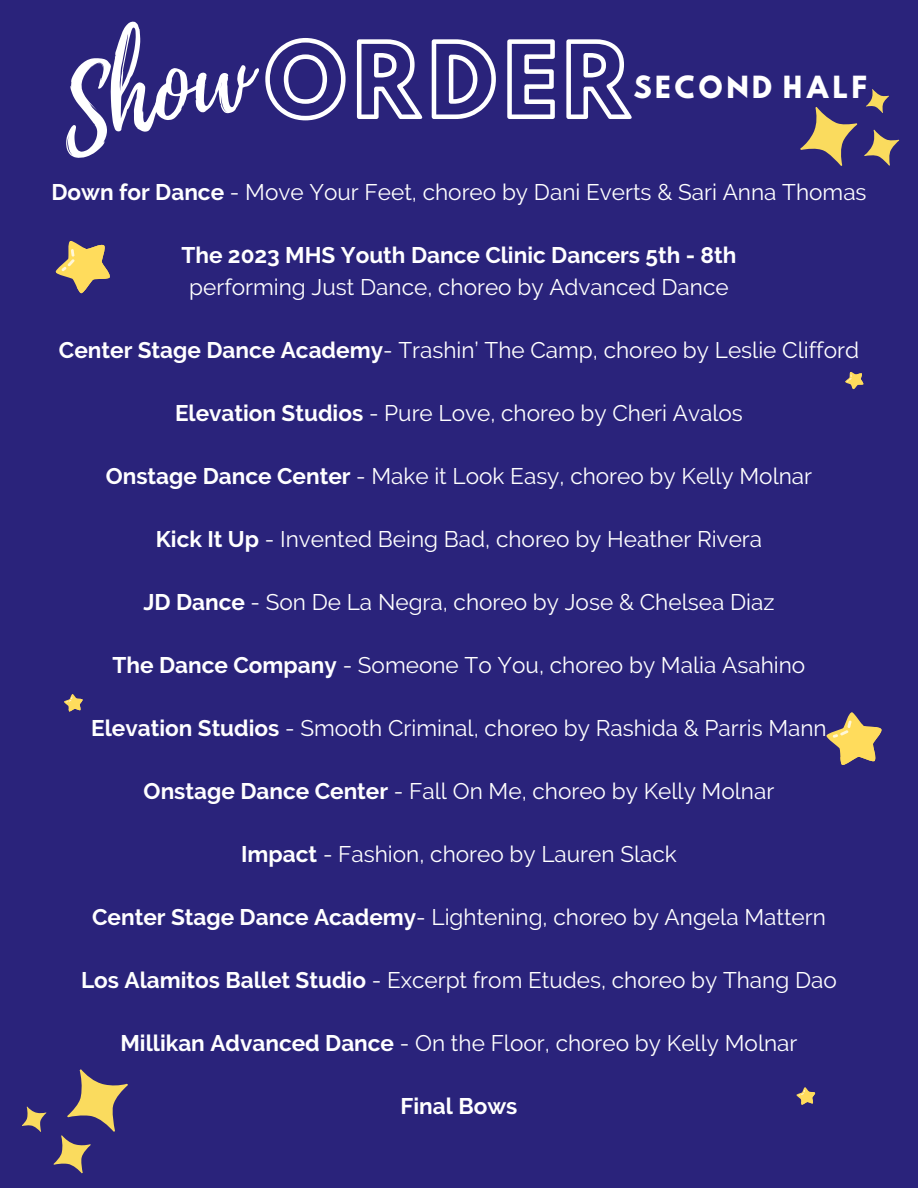
<style>
.page{position:relative;width:918px;height:1188px;background:#2a237b}
.page>*{position:absolute;margin:0;border:0;box-sizing:border-box;transform-origin:0 0}
.t1{font:103.05px "Playlist Script";color:#fff}
.t2{font:91.05px "Hussar Ekologiczne 1";letter-spacing:.06em;color:#fff}
.t3{font:27px "Hussar Bd";letter-spacing:.09em;color:#fff}
.t4{font:22.5px "Raleway";color:#fff}
.t5{font:700 22.5px "Raleway";color:#fff}
.s1{font-weight:700}
</style>
<div class="page">
<svg style="left:55px;top:241px;width:55px;height:53px"></svg>
<svg style="left:826px;top:712px;width:56px;height:53px"></svg>
<svg style="left:845px;top:372px;width:19px;height:18px"></svg>
<svg style="left:22px;top:1069px;width:106px;height:105px"></svg>
<svg style="left:800px;top:89px;width:100px;height:77px"></svg>
<svg style="left:64px;top:694px;width:19px;height:18px"></svg>
<svg style="left:796px;top:1087px;width:19px;height:18px"></svg>
<p class="t1" style="left:38px;top:49px;width:200px;rotate:-16deg">Show</p>
<p class="t2" style="left:263px;top:44px;width:371px">ORDER</p>
<p class="t3" style="left:633px;top:74px;width:237px">SECOND HALF</p>
<p class="t4" style="left:51px;top:179px;width:817px"><span class="s1">Down for Dance</span> - Move Your Feet, choreo by Dani Everts &amp; Sari Anna Thomas</p>
<p class="t5" style="left:181px;top:242px;width:556px">The 2023 MHS Youth Dance Clinic Dancers 5th - 8th</p>
<p class="t4" style="left:189px;top:274px;width:541px">performing Just Dance, choreo by Advanced Dance</p>
<p class="t4" style="left:59px;top:337px;width:802px"><span class="s1">Center Stage Dance Academy</span>- Trashin’ The Camp, choreo by Leslie Clifford</p>
<p class="t4" style="left:175px;top:400px;width:569px"><span class="s1">Elevation Studios</span> - Pure Love, choreo by Cheri Avalos</p>
<p class="t4" style="left:106px;top:463px;width:708px"><span class="s1">Onstage Dance Center</span> - Make it Look Easy, choreo by Kelly Molnar</p>
<p class="t4" style="left:156px;top:526px;width:608px"><span class="s1">Kick It Up</span> - Invented Being Bad, choreo by Heather Rivera</p>
<p class="t4" style="left:143px;top:589px;width:633px"><span class="s1">JD Dance</span> - Son De La Negra, choreo by Jose &amp; Chelsea Diaz</p>
<p class="t4" style="left:113px;top:652px;width:694px"><span class="s1">The Dance Company</span> - Someone To You, choreo by Malia Asahino</p>
<p class="t4" style="left:91px;top:715px;width:737px"><span class="s1">Elevation Studios</span> - Smooth Criminal, choreo by Rashida &amp; Parris Mann</p>
<p class="t4" style="left:144px;top:778px;width:632px"><span class="s1">Onstage Dance Center</span> - Fall On Me, choreo by Kelly Molnar</p>
<p class="t4" style="left:241px;top:841px;width:437px"><span class="s1">Impact</span> - Fashion, choreo by Lauren Slack</p>
<p class="t4" style="left:92px;top:904px;width:735px"><span class="s1">Center Stage Dance Academy</span>- Lightening, choreo by Angela Mattern</p>
<p class="t4" style="left:81px;top:967px;width:757px"><span class="s1">Los Alamitos Ballet Studio</span> - Excerpt from Etudes, choreo by Thang Dao</p>
<p class="t4" style="left:120px;top:1030px;width:679px"><span class="s1">Millikan Advanced Dance</span> - On the Floor, choreo by Kelly Molnar</p>
<p class="t5" style="left:401px;top:1093px;width:118px">Final Bows</p>
</div>
